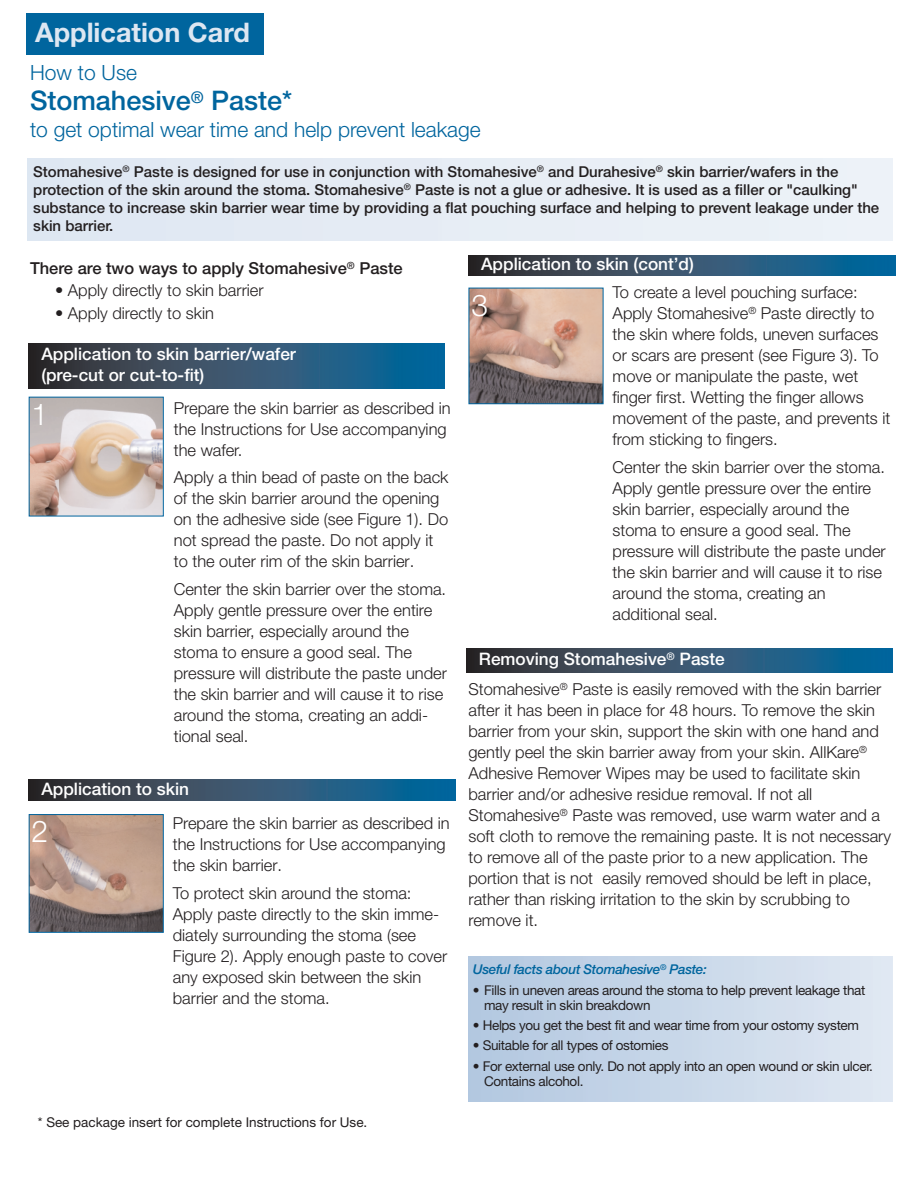
<style>
.page{position:relative;width:918px;height:1188px;background:#fff}
.page>*{position:absolute;margin:0;border:0;box-sizing:border-box;transform-origin:0 0}
.t1{font:30px "Helvetica Neue Light TT";color:#fff}
.t2{font:500 27px "Helvetica Neue";color:#00659e}
.t3{font:700 27px "Helvetica Neue";color:#dde7f2}
.t4{font:300 21px "Helvetica Neue";color:#00659e}
.t5{font:21px "Helvetica Neue Light TT";color:#00659e}
.t6{font:500 17.25px/20.7px "Helvetica Neue";color:#fff}
.t7{font:300 16.5px/21px "Helvetica Neue";color:#231f20}
.t8{font:16.5px/21px "Helvetica Neue Light TT";color:#231f20}
.t9{font:500 16.5px "Helvetica Neue";color:#231f20}
.t10{font:500 15px/18px "Helvetica Neue";color:#231f20}
.t11{font:13.5px/15px "Helvetica Neue";letter-spacing:-.025em;color:#231f20}
.t12{font:13.5px "Helvetica Neue";color:#231f20}
.t13{font:italic 500 13.5px "Helvetica Neue";letter-spacing:-.025em;color:#00659e}
.s1{font-family:"Helvetica Neue Light TT";font-weight:400}
.s2{font-family:"Helvetica Neue";font-weight:300}
</style>
<div class="page">
<div style="left:26px;top:14px;width:238px;height:41px;background:#00659e"></div>
<img style="left:31px;top:399px;width:131px;height:115px">
<div style="left:27px;top:159px;width:866px;height:82px;background:#e7edf5"></div>
<svg style="left:29px;top:343px;width:416px;height:45px;background:#2c516c"></svg>
<svg style="left:466px;top:648px;width:427px;height:25px;background:#2b516c"></svg>
<svg style="left:468px;top:255px;width:427px;height:21px;background:#2b516c"></svg>
<img style="left:31px;top:816px;width:131px;height:115px">
<div style="left:29px;top:814px;width:135px;height:119px;border:1px solid #00649e"></div>
<img style="left:471px;top:290px;width:131px;height:112px">
<div style="left:469px;top:288px;width:135px;height:116px;border:1px solid #00649e"></div>
<div style="left:468px;top:957px;width:425px;height:144px;background:linear-gradient(to right,#b2c7e0,#e0e8f2)"></div>
<svg style="left:29px;top:780px;width:426px;height:20px;background:#2c516c"></svg>
<h2 class="t3" style="left:35px;top:22px;width:216px">Application Card</h2>
<p class="t5" style="left:30px;top:60px;width:108px">How to Use</p>
<h2 class="t2" style="left:30px;top:91px;width:264px">Stomahesive<sup>®</sup> Paste*</h2>
<p class="t4" style="left:30px;top:122px;width:452px">to get optimal wear time and help prevent leakage</p>
<p class="t10" style="left:33px;top:164px;width:848px">Stomahesive<sup>®</sup> Paste is designed for use in conjunction with Stomahesive<sup>®</sup> and Durahesive<sup>®</sup> skin barrier/wafers in the protection of the skin around the stoma. Stomahesive<sup>®</sup> Paste is not a glue or adhesive. It is used as a filler or "caulking" substance to increase skin barrier wear time by providing a flat pouching surface and helping to prevent leakage under the skin barrier.</p>
<p class="t9" style="left:30px;top:262px;width:374px">There are two ways to apply Stomahesive<sup>®</sup> Paste</p>
<p class="t8" style="left:55px;top:280px;width:210px">• Apply directly to skin barrier</p>
<p class="t8" style="left:55px;top:302px;width:160px">• Apply directly to skin</p>
<p class="t6" style="left:41px;top:345px;width:256px">Application to skin barrier/wafer (pre-cut or cut-to-fit)</p>
<p class="t7" style="left:174px;top:399px;width:278px">Prepare the <span class="s1">skin barrier</span> as described in the Instructions for Use accompanying the wafer.</p>
<p class="t7" style="left:174px;top:469px;width:276px">Apply a thin bead of paste on the back of the skin barrier around the opening on the adhesive side (see Figure 1). Do not spread the paste. Do not apply it to the outer rim of the <span class="s1">skin barrier</span>.</p>
<p class="t7" style="left:174px;top:580px;width:275px">Center the <span class="s1">skin barrier</span> over the stoma.<br>Apply gentle pressure over the entire <span class="s1">skin barrier,</span> especially around the stoma to ensure a good seal. The pressure will distribute the paste under the <span class="s1">skin barrier</span> and will cause it to rise around the stoma, creating an addi&shy;tional seal.</p>
<h1 class="t1" style="left:32px;top:396px;width:18px">1</h1>
<p class="t6" style="left:41px;top:780px;width:149px">Application to skin</p>
<p class="t7" style="left:173px;top:814px;width:278px">Prepare the <span class="s1">skin barrier</span> as described in the Instructions for Use accompanying</p>
<p class="t8" style="left:173px;top:854px;width:111px"><span class="s2">the</span> skin barrier<span class="s2">.</span></p>
<p class="t7" style="left:173px;top:884px;width:276px">To protect skin around the stoma:<br>Apply paste directly to the skin imme&shy;diately surrounding the stoma (see Figure 2). Apply enough paste to cover any exposed skin between the <span class="s1">skin barrier</span> and the stoma.</p>
<h1 class="t1" style="left:32px;top:813px;width:18px">2</h1>
<p class="t12" style="left:38px;top:1117px;width:331px">* See package insert for complete Instructions for Use.</p>
<p class="t6" style="left:481px;top:255px;width:214px">Application to skin (cont’d)</p>
<p class="t7" style="left:613px;top:283px;width:279px">To create a level pouching surface:<br>Apply Stomahesive<sup>®</sup> Paste directly to the skin where folds, uneven surfaces or scars are present (see Figure 3). To move or manipulate the paste, wet finger first. Wetting the finger allows movement of the paste, and prevents it from sticking to fingers.</p>
<p class="t7" style="left:613px;top:458px;width:275px">Center the <span class="s1">skin barrier</span> over the stoma.<br>Apply gentle pressure over the entire <span class="s1">skin barrier</span>, especially around the stoma to ensure a good seal. The pressure will distribute the paste under the <span class="s1">skin barrier</span> and will cause it to rise around the stoma, creating an additional seal.</p>
<h1 class="t1" style="left:471px;top:287px;width:18px">3</h1>
<p class="t6" style="left:479px;top:650px;width:248px">Removing Stomahesive<sup>®</sup> Paste</p>
<p class="t8" style="left:468px;top:678px;width:424px">Stomahesive<sup>®</sup> Paste is easily removed with the skin barrier after it has been in place for 48 hours. To remove the skin barrier from your skin, support the skin with one hand and gently peel the skin barrier away from your skin. AllKare<sup>® </sup>Adhesive Remover Wipes may be used to facilitate skin barrier and/or adhesive residue removal. If not all Stomahesive<sup>®</sup> Paste was removed, use warm water and a soft cloth to remove the remaining paste. It is not necessary to remove all of the paste prior to a new application. The portion that is not easily removed should be left in place, rather than risking irritation to the skin by scrubbing to remove it.</p>
<p class="t13" style="left:473px;top:965px;width:236px">Useful facts about Stomahesive<sup>®</sup> Paste:</p>
<p class="t11" style="left:484px;top:982px;width:383px;text-indent:-11px">• Fills in uneven areas around the stoma to help prevent leakage that may result in skin breakdown</p>
<p class="t11" style="left:473px;top:1017px;width:388px">• Helps you get the best fit and wear time from your ostomy system</p>
<p class="t11" style="left:473px;top:1038px;width:197px">• Suitable for all types of ostomies</p>
<p class="t11" style="left:484px;top:1058px;width:390px;text-indent:-11px">• For external use only. Do not apply into an open wound or skin ulcer.<br>Contains alcohol.</p>
</div>
